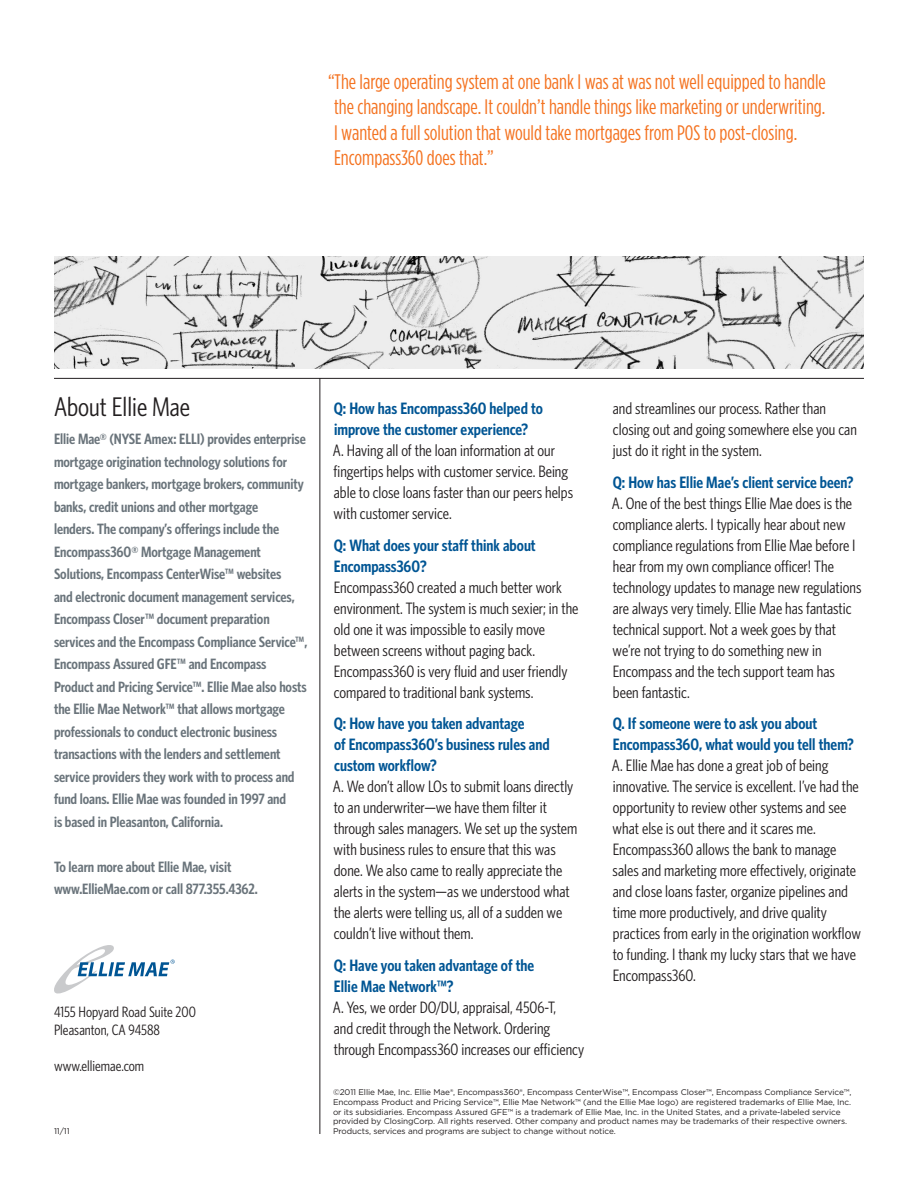
<style>
.page{position:relative;width:918px;height:1188px;background:#fff}
.page>*{position:absolute;margin:0;border:0;box-sizing:border-box;transform-origin:0 0}
.sideber_head__back{font:27px "Whitney Condensed";color:#231f20}
.quote__small{font:21px/25.5px "Gotham Condensed";color:#f47321}
.body{font:16.5px/21px "Whitney Condensed";color:#231f20}
.question{font:600 16.5px/21px "Whitney Condensed";color:#005594}
.sidebar_body__back{font:600 15px/22.5px "Whitney Condensed";letter-spacing:-.005em;color:#6a747b}
.t1{font:15px "Whitney Condensed";color:#231f20}
.copyright{font:8.25px/9.8px "Gotham";letter-spacing:-.01em;color:#231f20}
</style>
<div class="page">
<svg style="left:54px;top:945px;width:121px;height:49px"></svg>
<hr style="left:54px;top:378px;width:810px;height:1px;background:#231f20">
<hr style="left:320px;top:378px;width:1px;height:756px;background:#231f20">
<img style="left:54px;top:256px;width:810px;height:113px">
<p class="quote__small" style="left:328px;top:68px;width:499px">“The large operating system at one bank I was at was not well equipped to handle the changing landscape. It couldn’t handle things like marketing or underwriting.<br>I wanted a full solution that would take mortgages from POS to post-closing.<br>Encompass360 does that.”</p>
<p class="sideber_head__back" style="left:54px;top:391px;width:138px">About Ellie Mae</p>
<p class="sidebar_body__back" style="left:54px;top:427px;width:255px">Ellie Mae® (NYSE Amex: ELLI) provides enterprise mortgage origination technology solutions for mortgage bankers, mortgage brokers, community banks, credit unions and other mortgage<br>lenders. The company’s offerings include the Encompass360® Mortgage Management Solutions, Encompass CenterWise™ websites<br>and electronic document management services, Encompass Closer™ document preparation services and the Encompass Compliance Service™, Encompass Assured GFE™ and Encompass Product and Pricing Service™. Ellie Mae also hosts the Ellie Mae Network™ that allows mortgage professionals to conduct electronic business transactions with the lenders and settlement service providers they work with to process and fund loans. Ellie Mae was founded in 1997 and<br>is based in Pleasanton, California.</p>
<p class="sidebar_body__back" style="left:54px;top:855px;width:179px">To learn more about Ellie Mae, visit</p>
<p class="sidebar_body__back" style="left:54px;top:877px;width:205px">www.EllieMae.com or call 877.355.4362.</p>
<p class="t1" style="left:54px;top:1002px;width:143px">4155 Hopyard Road Suite 200</p>
<p class="t1" style="left:54px;top:1020px;width:108px">Pleasanton, CA 94588</p>
<p class="t1" style="left:54px;top:1056px;width:92px">www.elliemae.com</p>
<p class="question" style="left:334px;top:398px;width:211px">Q: How has Encompass360 helped to improve the customer experience?</p>
<p class="body" style="left:333px;top:440px;width:242px">A. Having all of the loan information at our fingertips helps with customer service. Being able to close loans faster than our peers helps with customer service.</p>
<p class="question" style="left:334px;top:534px;width:204px">Q: What does your staff think about<br>Encompass360?</p>
<p class="body" style="left:334px;top:576px;width:246px">Encompass360 created a much better work environment. The system is much sexier; in the old one it was impossible to easily move between screens without paging back.<br>Encompass360 is very fluid and user friendly compared to traditional bank systems.</p>
<p class="question" style="left:334px;top:713px;width:218px">Q: How have you taken advantage<br>of Encompass360’s business rules and custom workflow?</p>
<p class="body" style="left:333px;top:776px;width:246px">A. We don’t allow LOs to submit loans directly to an underwriter—we have them filter it through sales managers. We set up the system with business rules to ensure that this was done. We also came to really appreciate the alerts in the system—as we understood what the alerts were telling us, all of a sudden we couldn’t live without them.</p>
<p class="question" style="left:334px;top:954px;width:202px">Q: Have you taken advantage of the<br>Ellie Mae Network™?</p>
<p class="body" style="left:333px;top:996px;width:253px">A. Yes, we order DO/DU, appraisal, 4506-T,<br>and credit through the Network. Ordering through Encompass360 increases our efficiency</p>
<p class="body" style="left:613px;top:398px;width:246px">and streamlines our process. Rather than closing out and going somewhere else you can just do it right in the system.</p>
<p class="question" style="left:613px;top:471px;width:242px">Q: How has Ellie Mae’s client service been?</p>
<p class="body" style="left:612px;top:492px;width:251px">A. One of the best things Ellie Mae does is the compliance alerts. I typically hear about new compliance regulations from Ellie Mae before I hear from my own compliance officer! The technology updates to manage new regulations are always very timely. Ellie Mae has fantastic technical support. Not a week goes by that we’re not trying to do something new in Encompass and the tech support team has been fantastic.</p>
<p class="question" style="left:613px;top:713px;width:243px">Q. If someone were to ask you about<br>Encompass360, what would you tell them?</p>
<p class="body" style="left:612px;top:755px;width:251px">A. Ellie Mae has done a great job of being innovative. The service is excellent. I’ve had the opportunity to review other systems and see what else is out there and it scares me.<br>Encompass360 allows the bank to manage sales and marketing more effectively, originate and close loans faster, organize pipelines and time more productively, and drive quality practices from early in the origination workflow to funding. I thank my lucky stars that we have Encompass360.</p>
<p class="copyright" style="left:333px;top:1087px;width:520px">©2011 Ellie Mae, Inc. Ellie Mae®, Encompass360®, Encompass CenterWise™, Encompass Closer™, Encompass Compliance Service™, Encompass Product and Pricing Service™, Ellie Mae Network™ (and the Ellie Mae logo) are registered trademarks of Ellie Mae, Inc. or its subsidiaries. Encompass Assured GFE™ is a trademark of Ellie Mae, Inc. in the United States, and a private-labeled service provided by ClosingCorp. All rights reserved. Other company and product names may be trademarks of their respective owners.</p>
<p class="copyright" style="left:54px;top:1126px;width:17px">11/11</p>
<p class="copyright" style="left:333px;top:1126px;width:284px">Products, services and programs are subject to change without notice.</p>
</div>
